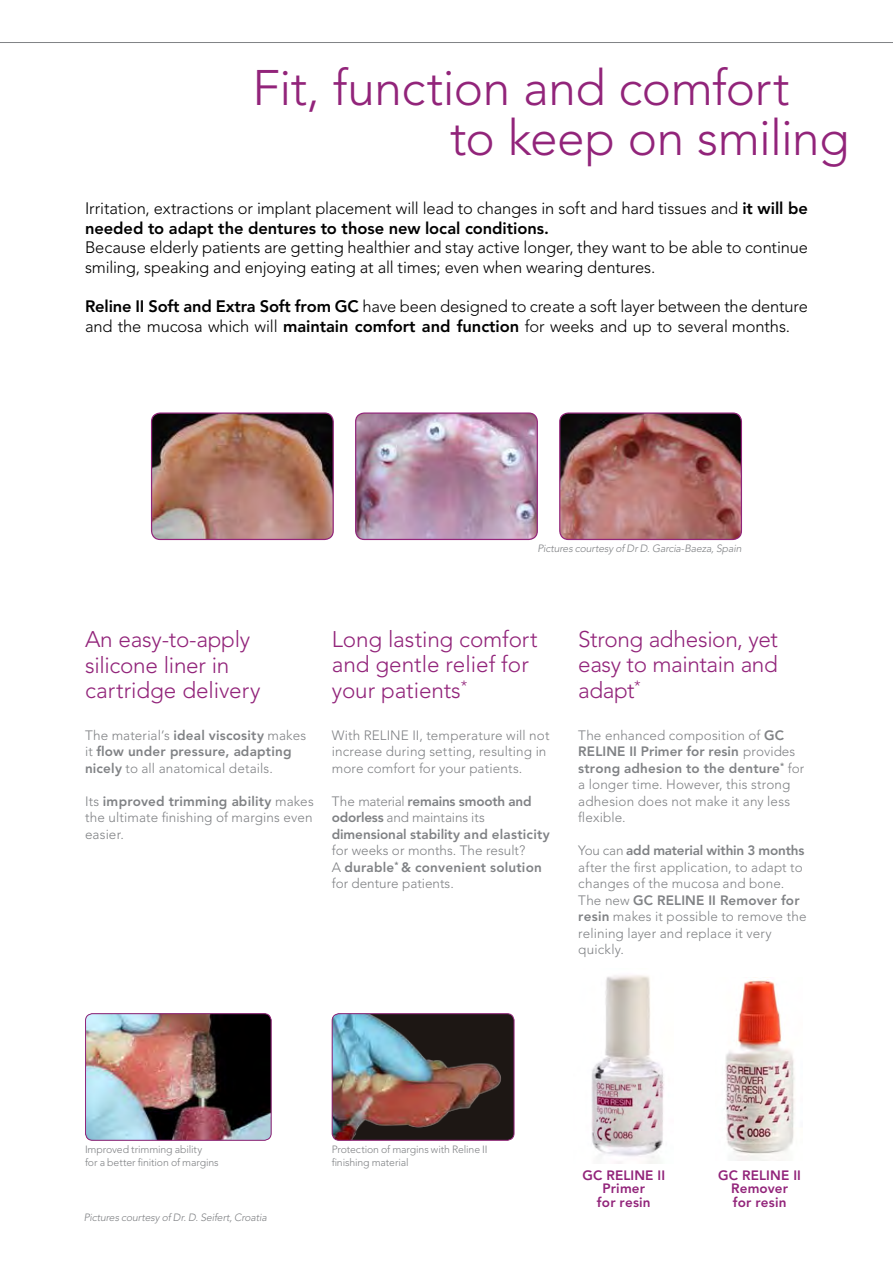
<style>
.page{position:relative;width:893px;height:1263px;background:#fff}
.page>*{position:absolute;margin:0;border:0;box-sizing:border-box;transform-origin:0 0}
.t1{font:300 49.5px/49.5px "Avenir LT Std";letter-spacing:-.01em;color:#92247a}
.t2{font:300 22.5px/25.5px "Avenir LT Std";letter-spacing:-.01em;color:#92247a}
.t3{font:300 16.5px/19.5px "Avenir LT Std";letter-spacing:-.01em;color:#000}
.t4{font:300 13.5px/16.5px "Avenir LT Std";letter-spacing:.01em;color:#808285}
.t5{font:800 13.5px/16.5px "Avenir LT Std";color:#808285}
.t6{font:800 13.5px/13.5px "Avenir LT Std";letter-spacing:.015em;color:#92247a;text-align:center}
.t7{font:300 10.5px/13.5px "Avenir LT Std";letter-spacing:-.01em;color:#808285}
.t8{font:italic 300 10.5px "Avenir LT Std";letter-spacing:-.02em;color:#808285}
.s1{font-weight:800}
.s2{font-weight:300}
</style>
<div class="page">
<img style="left:591px;top:975px;width:73px;height:189px">
<img style="left:725px;top:977px;width:70px;height:184px">
<svg style="left:0;top:42px;width:893px;height:1px"></svg>
<img style="left:152px;top:414px;width:181px;height:125px">
<div style="left:151px;top:412px;width:183px;height:128px;border:1px solid #92247a;border-radius:9px"></div>
<img style="left:356px;top:414px;width:181px;height:125px">
<div style="left:355px;top:412px;width:183px;height:128px;border:1px solid #92247a;border-radius:9px"></div>
<img style="left:560px;top:414px;width:181px;height:125px">
<div style="left:559px;top:412px;width:183px;height:128px;border:1px solid #92247a;border-radius:9px"></div>
<img style="left:86px;top:1014px;width:184px;height:126px">
<div style="left:85px;top:1013px;width:187px;height:128px;border:1px solid #92247a;border-radius:7px"></div>
<img style="left:332px;top:1014px;width:182px;height:126px">
<div style="left:332px;top:1013px;width:182px;height:128px;border:1px solid #92247a;border-radius:7px"></div>
<h1 class="t1" style="left:450px;top:64px;width:401px;text-indent:-198px">Fit, function and comfort<br>to keep on smiling</h1>
<p class="t3" style="left:85px;top:199px;width:724px">Irritation, extractions or implant placement will lead to changes in soft and hard tissues and <span class="s1">it will be needed to adapt the dentures to those new local conditions.</span></p>
<p class="t3" style="left:85px;top:238px;width:724px">Because elderly patients are getting healthier and stay active longer, they want to be able to continue smiling, speaking and enjoying eating at all times; even when wearing dentures.</p>
<p class="t3" style="left:85px;top:297px;width:724px"><span class="s1">Reline II Soft and Extra Soft from GC</span> have been designed to create a soft layer between the denture and the mucosa which will <span class="s1">maintain comfort and function</span> for weeks and up to several months.</p>
<p class="t8" style="left:537px;top:542px;width:206px">Pictures courtesy of Dr D. Garcia-Baeza, Spain</p>
<h2 class="t2" style="left:85px;top:626px;width:177px">An easy-to-apply silicone liner in cartridge delivery</h2>
<p class="t5" style="left:85px;top:727px;width:223px"><span class="s2">The material’s</span> ideal viscosity <span class="s2">makes it</span> flow under pressure, adapting nicely <span class="s2">to all anatomical details.</span></p>
<p class="t4" style="left:85px;top:793px;width:230px;text-align:justify">Its <span class="s1">improved trimming ability</span> makes the ultimate finishing of margins even easier.</p>
<h2 class="t2" style="left:332px;top:626px;width:208px">Long lasting comfort and gentle relief for your patients<sup>*</sup></h2>
<p class="t4" style="left:332px;top:727px;width:219px">With RELINE II, temperature will not increase during setting, resulting in more comfort for your patients.</p>
<p class="t5" style="left:332px;top:793px;width:220px"><span class="s2">The material</span> remains smooth and odorless <span class="s2">and maintains its </span>dimensional stability and elasticity</p>
<p class="t4" style="left:332px;top:842px;width:212px">for weeks or months. The result?<br>A <span class="s1">durable</span><sup>*</sup> <span class="s1">&amp; convenient solution </span>for denture patients.</p>
<h2 class="t2" style="left:578px;top:626px;width:201px;text-align:justify">Strong adhesion, yet easy to maintain and adapt<sup>*</sup></h2>
<p class="t4" style="left:578px;top:727px;width:227px">The enhanced composition of <span class="s1">GC<br>RELINE II Primer for resin</span> provides <span class="s1">strong adhesion to the denture</span><sup>*</sup> for a longer time. However, this strong adhesion does not make it any less flexible.</p>
<p class="t4" style="left:578px;top:842px;width:230px">You can <span class="s1">add material within 3 months </span>after the first application, to adapt to changes of the mucosa and bone.<br>The new <span class="s1">GC RELINE II Remover for resin</span> makes it possible to remove the relining layer and replace it very quickly.</p>
<p class="t7" style="left:85px;top:1142px;width:135px">Improved trimming ability<br>for a better finition of margins</p>
<p class="t7" style="left:332px;top:1142px;width:157px">Protection of margins with Reline II finishing material</p>
<p class="t8" style="left:84px;top:1211px;width:184px">Pictures courtesy of Dr. D. Seifert, Croatia</p>
<p class="t6" style="left:582px;top:1168px;width:84px">GC RELINE II<br>Primer<br>for resin</p>
<p class="t6" style="left:718px;top:1168px;width:84px">GC RELINE II<br>Remover<br>for resin</p>
</div>
